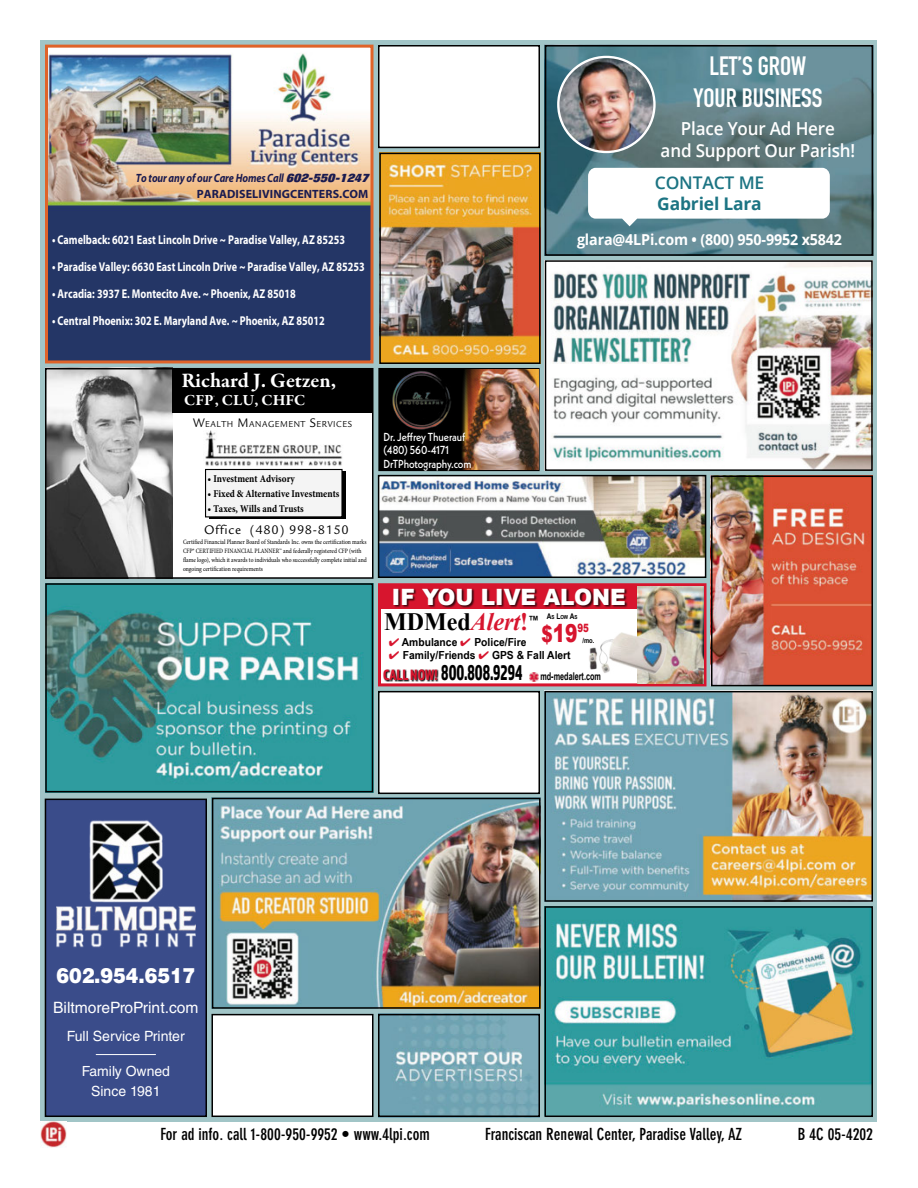
<style>
.page{position:relative;width:918px;height:1188px;background:#fff}
.page>*{position:absolute;margin:0;border:0;box-sizing:border-box;transform-origin:0 0}
.t1{font:700 26.1px/32.5px "DIN Condensed";color:#fff;text-align:center}
.t2{font:700 24.9px "Times New Roman";color:#000;scale:.96 1}
.t3{font:900 24.75px "Arial";color:#d7152e;scale:.75 1}
.t4{font:900 22.5px "Arial";color:#fff;scale:.96 1}
.t5{font:22.2px "Almaq Refined";color:#000;scale:.65 1}
.t6{font:700 21px "Garamond Premr Pro";color:#fff}
.t7{font:900 21px "Helvetica LT Std";color:#fff;scale:.9 1}
.t8{font:600 18px/22.8px "Open Sans";letter-spacing:-.01em;color:#fff;text-align:center;scale:.95 1}
.t9{font:700 17.4px "Open Sans";letter-spacing:-.01em;color:#1c7483}
.t10{font:600 17.4px "Open Sans";letter-spacing:-.01em;color:#1c7483}
.t11{font:700 condensed 16.5px "DIN Neuzeit Grotesk Std";color:#000}
.t12{font:700 15.75px "Garamond Premr Pro";color:#fff}
.t13{font:15.6px "Helvetica LT Std";color:#fff}
.t14{font:700 15px "Open Sans";letter-spacing:-.01em;color:#fff;scale:.95 1}
.t15{font:14.1px "Helvetica LT Std";color:#fff}
.t16{font:13.95px/19.6px "Helvetica LT Std";color:#fff;text-align:center}
.t17{font:13.5px "Legacy Sans Std";letter-spacing:.05em;color:#000}
.t18{font:700 12.75px "Myriad Pro";color:#fff;scale:.8 1}
.t19{font:italic 700 12px/16.5px "Myriad Pro";letter-spacing:-.01em;color:#1a1b50;scale:.85 1}
.t20{font:500 11.7px/13.5px "Neue Kabel";letter-spacing:-.01em;color:#fff;scale:.87 1}
.t21{font:700 11.1px "Arial Narrow";color:#000;scale:1.13 1}
.t22{font:700 10.65px "Arial Narrow";color:#000;scale:.83 1}
.t23{font:700 condensed 10.5px "Minion Pro";color:#000;scale:.95 1}
.t24{font:9.45px "Legacy Sans Std";letter-spacing:.07em;color:#000;scale:.92 1}
.t25{font:700 7.05px "Arial";color:#000;scale:.83 1}
.t26{font:condensed 6.75px/9px "Minion Pro";color:#000;scale:.92 1}
.t27{font:700 5.55px "Arial";color:#000;scale:.83 1}
.t28{font:700 5.25px "Garamond Premr Pro";color:#fff}
.s1{font-family:"Folio Std";font-weight:800}
.s2{font-style:normal}
.s3{font-size:13.5px}
.s4{font-style:italic;color:#d7152e}
.s5{color:#d7152e}
.s6{font-size:15.45px;color:#d7152e}
.s7{font-size:7.8px}
.s8{font-size:22.5px}
.s9{font-weight:900}
</style>
<div class="page">
<div style="left:41px;top:40px;width:837px;height:1082px;background:#a1c5c7"></div>
<div style="left:212px;top:1015px;width:161px;height:101px;background:#fff"></div>
<div style="left:212px;top:1014px;width:162px;height:103px;border:2px solid #000"></div>
<div style="left:379px;top:46px;width:160px;height:101px;background:#fff"></div>
<div style="left:378px;top:45px;width:162px;height:103px;border:2px solid #000"></div>
<div style="left:46px;top:369px;width:327px;height:209px;background:#fff"></div>
<img style="left:48px;top:371px;width:125px;height:205px">
<img style="left:205px;top:430px;width:138px;height:36px">
<div style="left:173px;top:368px;width:200px;height:44px;background:#000"></div>
<div style="left:209px;top:471px;width:137px;height:48px;background:#000"></div>
<div style="left:206px;top:469px;width:136px;height:48px;background:#f4f4f4"></div>
<div style="left:205px;top:469px;width:138px;height:48px;border:1px solid #000"></div>
<div style="left:45px;top:368px;width:329px;height:211px;border:2px solid #000"></div>
<div style="left:379px;top:692px;width:160px;height:101px;background:#fff"></div>
<div style="left:378px;top:691px;width:162px;height:103px;border:2px solid #000"></div>
<img style="left:41px;top:1122px;width:26px;height:26px">
<div style="left:47px;top:46px;width:325px;height:316px;background:#243666"></div>
<img style="left:49px;top:49px;width:321px;height:157px">
<div style="left:45px;top:45px;width:329px;height:318px;border:3px solid #df6329"></div>
<img style="left:548px;top:263px;width:322px;height:205px">
<div style="left:545px;top:260px;width:328px;height:211px;border:2px solid #000"></div>
<img style="left:381px;top:478px;width:322px;height:97px">
<div style="left:378px;top:475px;width:328px;height:103px;border:2px solid #000"></div>
<img style="left:48px;top:586px;width:322px;height:203px">
<div style="left:45px;top:583px;width:328px;height:209px;border:2px solid #000"></div>
<div style="left:379px;top:585px;width:326px;height:100px;background:#fff"></div>
<div style="left:378px;top:583px;width:329px;height:103px;border:3px solid #d7152e"></div>
<div style="left:380px;top:585px;width:258px;height:24px;background:#d7152e"></div>
<div style="left:394px;top:589px;width:234px;height:19px;background:#000;opacity:.75"></div>
<img style="left:637px;top:586px;width:67px;height:97px">
<img style="left:589px;top:632px;width:78px;height:44px">
<svg style="left:384px;top:669px;width:55px;height:13px"></svg>
<svg style="left:529px;top:673px;width:9px;height:8px"></svg>
<img style="left:382px;top:156px;width:156px;height:205px">
<div style="left:379px;top:153px;width:162px;height:211px;border:2px solid #000"></div>
<img style="left:381px;top:1017px;width:156px;height:97px">
<div style="left:378px;top:1014px;width:162px;height:103px;border:2px solid #000"></div>
<img style="left:215px;top:801px;width:323px;height:205px">
<div style="left:212px;top:798px;width:329px;height:211px;border:2px solid #000"></div>
<img style="left:544px;top:691px;width:326px;height:211px">
<div style="left:545px;top:691px;width:328px;height:211px;border:2px solid #000"></div>
<img style="left:714px;top:479px;width:156px;height:204px">
<div style="left:711px;top:476px;width:162px;height:210px;border:2px solid #000"></div>
<div style="left:379px;top:369px;width:160px;height:101px;background:#000"></div>
<div style="left:378px;top:368px;width:162px;height:103px;border:2px solid #000"></div>
<img style="left:392px;top:371px;width:59px;height:59px">
<img style="left:462px;top:369px;width:76px;height:101px">
<div style="left:45px;top:799px;width:161px;height:317px;background:#3a4c8a"></div>
<img style="left:56px;top:820px;width:139px;height:128px">
<div style="left:45px;top:799px;width:162px;height:318px;border:2px solid #000"></div>
<hr style="left:96px;top:1054px;width:60px;height:1px;background:#fff">
<img style="left:548px;top:48px;width:322px;height:205px">
<div style="left:545px;top:45px;width:328px;height:211px;border:2px solid #000"></div>
<svg style="left:588px;top:168px;width:242px;height:58px;background:#e8eeef"></svg>
<img style="left:558px;top:58px;width:96px;height:94px">
<div style="left:557px;top:56px;width:99px;height:97px;border:2px solid #fff;border-radius:50%"></div>
<img style="left:544px;top:906px;width:326px;height:209px">
<div style="left:545px;top:906px;width:328px;height:211px;border:2px solid #000"></div>
<h3 class="t19" style="left:197px;top:169px;width:208px;text-indent:-61px">To tour any of our Care Homes Call <span class="s1">602-550-1247<br></span><span class="s2">PARADISELIVINGCENTERS.COM</span></h3>
<h3 class="t18" style="left:52px;top:232px;width:368px">• Camelback: 6021 East Lincoln Drive ~ Paradise Valley, AZ 85253</h3>
<h3 class="t18" style="left:52px;top:259px;width:392px">• Paradise Valley: 6630 East Lincoln Drive ~ Paradise Valley, AZ 85253</h3>
<h3 class="t18" style="left:52px;top:286px;width:306px">• Arcadia: 3937 E. Montecito Ave. ~ Phoenix, AZ 85018</h3>
<h3 class="t18" style="left:52px;top:313px;width:342px">• Central Phoenix: 302 E. Maryland Ave. ~ Phoenix, AZ 85012</h3>
<h1 class="t1" style="left:693px;top:49px;width:131px">LET’S GROW<br>YOUR BUSINESS</h1>
<h3 class="t8" style="left:661px;top:116px;width:206px">Place Your Ad Here<br>and Support Our Parish!</h3>
<h3 class="t10" style="left:655px;top:171px;width:111px">CONTACT ME</h3>
<h3 class="t9" style="left:657px;top:192px;width:106px">Gabriel Lara</h3>
<h3 class="t14" style="left:577px;top:229px;width:281px">glara@4LPi.com • (800) 950-9952 x5842</h3>
<h3 class="t6" style="left:181px;top:368px;width:156px">Richard J. Getzen,</h3>
<h3 class="t12" style="left:184px;top:391px;width:123px">CFP, CLU, CHFC</h3>
<p class="t28" style="left:214px;top:395px;width:3px">®</p>
<h3 class="t24" style="left:193px;top:419px;width:174px"><span class="s3">W</span>EALTH <span class="s3">M</span>ANAGEM ENT <span class="s3">S</span>ERVICES</h3>
<h3 class="t23" style="left:208px;top:471px;width:93px">• Investment Advisory</h3>
<h3 class="t23" style="left:208px;top:486px;width:140px">• Fixed &amp; Alternative Investments</h3>
<h3 class="t23" style="left:208px;top:501px;width:103px">• Taxes, Wills and Trusts</h3>
<h3 class="t17" style="left:204px;top:522px;width:146px">Office (480) 998-8150</h3>
<p class="t26" style="left:183px;top:538px;width:201px">Certified Financial Planner Board of Standards Inc. owns the certification marks CFP® CERTIFIED FINANCIAL PLANNER™ and federally registered CFP (with flame logo), which it awards to individuals who successfully complete initial and ongoing certification requirements</p>
<h3 class="t20" style="left:384px;top:430px;width:102px">Dr. Jeffrey Thuerauf (480) 560-4171<br>DrTPhotography.com</h3>
<h3 class="t4" style="left:392px;top:581px;width:245px">IF YOU LIVE ALONE</h3>
<h2 class="t2" style="left:384px;top:605px;width:163px">MDMed<span class="s4">Alert</span><span class="s5">!</span><sup>™</sup></h2>
<h3 class="t21" style="left:389px;top:633px;width:124px"><span class="s5">✔</span> Ambulance <span class="s5">✔</span> Police/Fire</h3>
<h3 class="t21" style="left:389px;top:647px;width:163px"><span class="s5">✔</span> Family/Friends <span class="s5">✔</span> GPS &amp; Fall Alert</h3>
<h3 class="t5" style="left:383px;top:659px;width:216px"><span class="s6">CALL NOW!</span> 800.808.9294</h3>
<p class="t27" style="left:547px;top:613px;width:39px"><span class="s7">A</span>S <span class="s7">L</span>OW <span class="s7">A</span>S</p>
<h3 class="t3" style="left:541px;top:615px;width:65px"><span class="s8">$</span>19<sup>95</sup></h3>
<p class="t25" style="left:583px;top:636px;width:16px"><span class="s9">/</span>mo.</p>
<h3 class="t22" style="left:540px;top:668px;width:75px">md-medalert.com</h3>
<h3 class="t7" style="left:56px;top:962px;width:156px">602.954.6517</h3>
<h3 class="t13" style="left:53px;top:999px;width:147px">BiltmoreProPrint.com</h3>
<h3 class="t15" style="left:67px;top:1028px;width:119px">Full Service Printer</h3>
<h3 class="t16" style="left:82px;top:1061px;width:90px">Family Owned<br>Since 1981</h3>
<h3 class="t11" style="left:160px;top:1124px;width:271px">For ad info. call 1-800-950-9952 • www.4lpi.com</h3>
<h3 class="t11" style="left:485px;top:1124px;width:259px">Franciscan Renewal Center, Paradise Valley, AZ</h3>
<h3 class="t11" style="left:798px;top:1124px;width:77px">B 4C 05-4202</h3>
</div>
